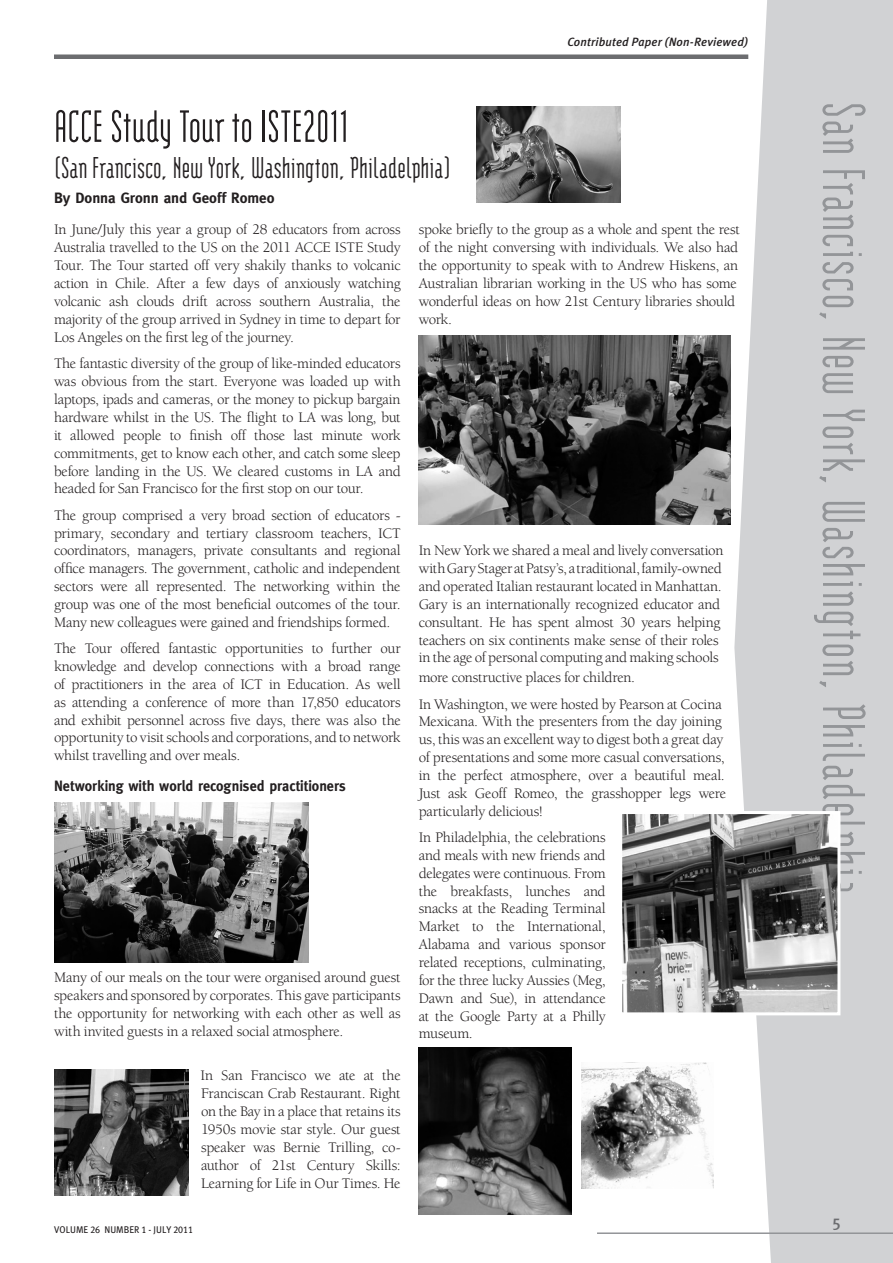
<style>
.page{position:relative;width:893px;height:1263px;background:#fff}
.page>*{position:absolute;margin:0;border:0;box-sizing:border-box;transform-origin:0 0}
.Side_panel_text{font:72px "Modula";letter-spacing:.02em;color:#939598;scale:.95 1}
.t1{font:54px "Modula";color:#231f20}
.t2{font:36px "Modula";color:#231f20}
.t3{font:500 16.5px "Meta Plus";color:#6c6d70}
.Body_copy_-_normal{font:15px/17.9px "Berkeley";letter-spacing:-.02em;color:#231f20;text-align:justify}
.H3_10pt_Meta_Bold{font:700 15px "Meta";color:#231f20;scale:.95 1}
.H5_10pt_Meta_Bold{font:700 15px "Meta";color:#231f20}
.t4{font:italic 500 12px "Meta Plus";letter-spacing:.01em;color:#231f20}
.t5{font:9.75px "Meta Plus Book Caps";color:#231f20;scale:.95 1}
</style>
<div class="page">
<svg style="left:734px;top:0;width:159px;height:1263px;background:#d5d6d8"></svg>
<img style="left:54px;top:803px;width:255px;height:159px">
<img style="left:54px;top:1070px;width:134px;height:125px">
<img style="left:419px;top:335px;width:311px;height:189px">
<img style="left:419px;top:1047px;width:152px;height:168px">
<img style="left:581px;top:1063px;width:132px;height:125px">
<img style="left:476px;top:106px;width:144px;height:96px">
<img style="left:623px;top:815px;width:213px;height:196px">
<div style="left:619px;top:811px;width:221px;height:204px;border:3px solid #fff"></div>
<hr style="left:597px;top:1232px;width:296px;height:2px;background:#939598">
<div style="left:54px;top:54px;width:694px;height:5px;background:#6c6d70"></div>
<p class="t4" style="left:567px;top:35px;width:182px">Contributed Paper (Non-Reviewed)</p>
<p class="t1" style="left:54px;top:103px;width:297px">ACCE Study Tour to ISTE2011</p>
<p class="t2" style="left:54px;top:152px;width:398px">(San Francisco, New York, Washington, Philadelphia)</p>
<p class="H5_10pt_Meta_Bold" style="left:54px;top:189px;width:222px">By Donna Gronn and Geoff Romeo</p>
<p class="Body_copy_-_normal" style="left:54px;top:221px;width:348px">In June/July this year a group of 28 educators from across Australia travelled to the US on the 2011 ACCE ISTE Study Tour. The Tour started off very shakily thanks to volcanic action in Chile. After a few days of anxiously watching volcanic ash clouds drift across southern Australia, the majority of the group arrived in Sydney in time to depart for Los Angeles on the first leg of the journey.</p>
<p class="Body_copy_-_normal" style="left:54px;top:355px;width:348px">The fantastic diversity of the group of like-minded educators was obvious from the start. Everyone was loaded up with laptops, ipads and cameras, or the money to pickup bargain hardware whilst in the US. The flight to LA was long, but it allowed people to finish off those last minute work commitments, get to know each other, and catch some sleep before landing in the US. We cleared customs in LA and headed for San Francisco for the first stop on our tour.</p>
<p class="Body_copy_-_normal" style="left:54px;top:506px;width:348px">The group comprised a very broad section of educators - primary, secondary and tertiary classroom teachers, ICT coordinators, managers, private consultants and regional office managers. The government, catholic and independent sectors were all represented. The networking within the group was one of the most beneficial outcomes of the tour.<br>Many new colleagues were gained and friendships formed.</p>
<p class="Body_copy_-_normal" style="left:54px;top:640px;width:348px">The Tour offered fantastic opportunities to further our knowledge and develop connections with a broad range of practitioners in the area of ICT in Education. As well as attending a conference of more than 17,850 educators and exhibit personnel across five days, there was also the opportunity to visit schools and corporations, and to network whilst travelling and over meals.</p>
<p class="H3_10pt_Meta_Bold" style="left:54px;top:777px;width:308px">Networking with world recognised practitioners</p>
<p class="Body_copy_-_normal" style="left:419px;top:221px;width:323px;text-align:left">spoke briefly to the group as a whole and spent the rest of the night conversing with individuals. We also had the opportunity to speak with to Andrew Hiskens, an Australian librarian working in the US who has some wonderful ideas on how 21st Century libraries should work.</p>
<p class="Body_copy_-_normal" style="left:419px;top:542px;width:306px;text-align:left">In New York we shared a meal and lively conversation with Gary Stager at Patsy’s, a traditional, family-owned and operated Italian restaurant located in Manhattan.<br>Gary is an internationally recognized educator and consultant. He has spent almost 30 years helping teachers on six continents make sense of their roles in the age of personal computing and making schools</p>
<p class="Body_copy_-_normal" style="left:419px;top:669px;width:218px">more constructive places for children.</p>
<p class="Body_copy_-_normal" style="left:419px;top:695px;width:309px;text-align:left">In Washington, we were hosted by Pearson at Cocina Mexicana. With the presenters from the day joining us, this was an excellent way to digest both a great day of presentations and some more casual conversations, in the perfect atmosphere, over a beautiful meal.<br>Just ask Geoff Romeo, the grasshopper legs were particularly delicious!</p>
<p class="Body_copy_-_normal" style="left:419px;top:829px;width:189px">In Philadelphia, the celebrations and meals with new friends and delegates were continuous. From the breakfasts, lunches and snacks at the Reading Terminal Market to the International, Alabama and various sponsor related receptions, culminating, for the three lucky Aussies (Meg, Dawn and Sue), in attendance at the Google Party at a Philly museum.</p>
<p class="Body_copy_-_normal" style="left:54px;top:969px;width:348px">Many of our meals on the tour were organised around guest speakers and sponsored by corporates. This gave participants the opportunity for networking with each other as well as with invited guests in a relaxed social atmosphere.</p>
<p class="Body_copy_-_normal" style="left:201px;top:1067px;width:202px">In San Francisco we ate at the Franciscan Crab Restaurant. Right on the Bay in a place that retains its 1950s movie star style. Our guest speaker was Bernie Trilling, co&shy;author of 21st Century Skills:<br>Learning for Life in Our Times. He</p>
<p class="t5" style="left:54px;top:1224px;width:148px">VOLUME 26 NUMBER 1 - JULY 2011</p>
<p class="Side_panel_text" style="left:874px;top:102px;width:836px;rotate:90deg">San Francisco, New York, Washington, Philadelphia</p>
<p class="t3" style="left:832px;top:1211px;width:10px">5</p>
</div>
